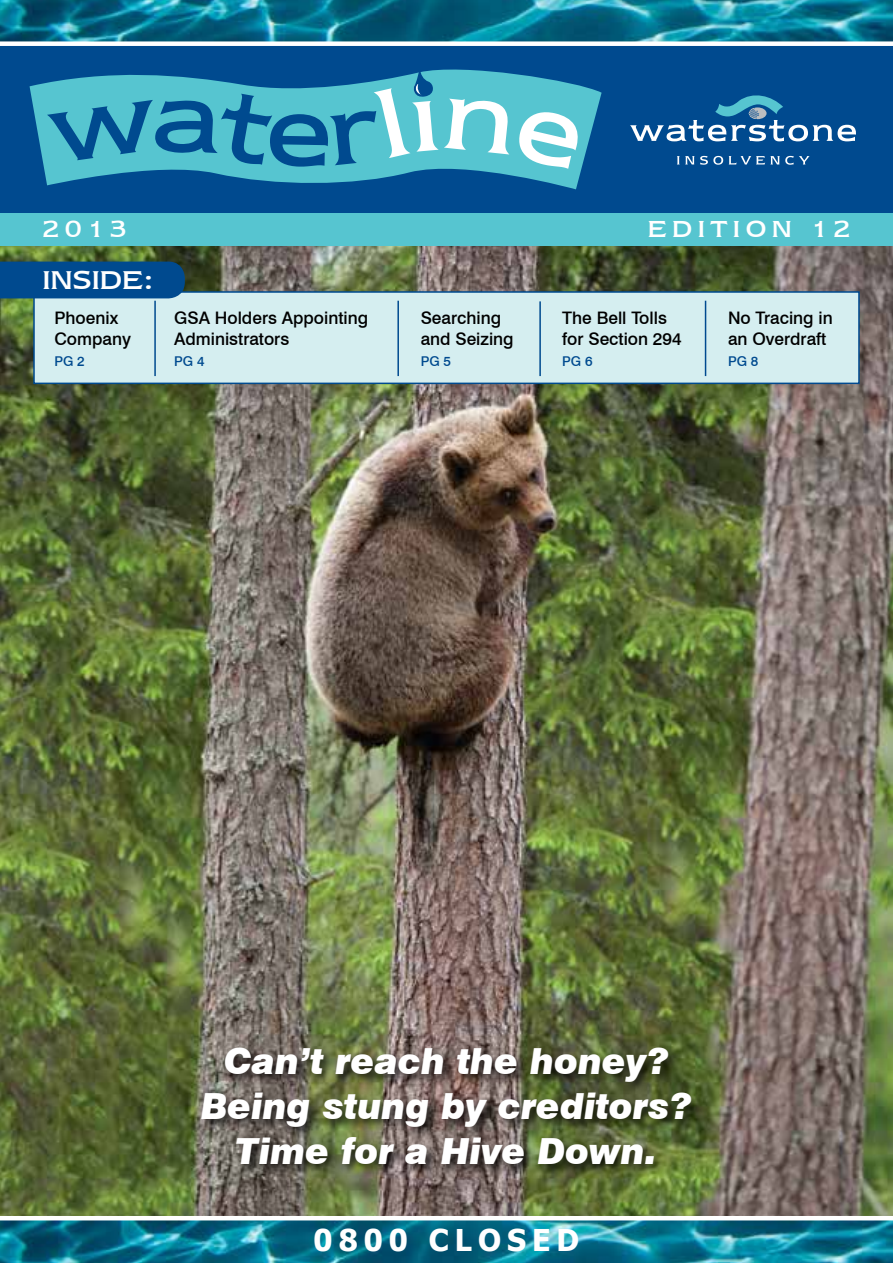
<style>
.page{position:relative;width:893px;height:1263px;background:#fff}
.page>*{position:absolute;margin:0;border:0;box-sizing:border-box;transform-origin:0 0}
.t1{font:italic 900 36px/45px "Swiss 721 BT";color:#fff;text-align:center}
.t2{font:700 30px "Tahoma";letter-spacing:.2em;color:#fff}
.t3{font:30px "Newtext IT Cby BT";color:#fff}
.t4{font:27px "Newtext IT Cby BT";letter-spacing:.2em;color:#fff}
.t5{font:500 17.25px/21px "Swiss 721 BT";color:#000}
.t6{font:500 13.5px "Swiss 721 BT";color:#004a8f}
</style>
<div class="page">
<img style="left:0;top:245px;width:893px;height:971px">
<div style="left:0;top:40px;width:893px;height:195px;background:#004a8f"></div>
<img style="left:0;top:0;width:893px;height:41px">
<div style="left:0;top:41px;width:893px;height:5px;background:#fff"></div>
<svg style="left:677px;top:156px;width:46px;height:9px"></svg>
<svg style="left:729px;top:156px;width:81px;height:9px"></svg>
<svg style="left:630px;top:95px;width:226px;height:46px"></svg>
<svg style="left:30px;top:73px;width:572px;height:116px"></svg>
<svg style="left:519px;top:112px;width:60px;height:57px;background:#ace2e8"></svg>
<svg style="left:47px;top:69px;width:462px;height:98px"></svg>
<div style="left:0;top:213px;width:893px;height:32px;background:#56c5d0"></div>
<img style="left:0;top:1220px;width:893px;height:43px">
<div style="left:33px;top:291px;width:827px;height:93px;background:#d5eef0;border:2px solid #004a8f"></div>
<div style="left:0;top:262px;width:185px;height:36px;background:#004a8f"></div>
<hr style="left:154px;top:301px;width:2px;height:75px;background:#004a8f">
<hr style="left:397px;top:301px;width:2px;height:75px;background:#004a8f">
<hr style="left:539px;top:301px;width:2px;height:75px;background:#004a8f">
<div style="left:197px;top:1046px;width:506px;height:131px;background:#000;opacity:.75"></div>
<hr style="left:705px;top:301px;width:1px;height:75px;background:#004a8f">
<h3 class="t4" style="left:43px;top:214px;width:86px">2013</h3>
<h2 class="t3" style="left:43px;top:263px;width:112px">INSIDE:</h2>
<p class="t5" style="left:54px;top:308px;width:78px">Phoenix<br>Company</p>
<p class="t6" style="left:54px;top:353px;width:32px">PG 2</p>
<p class="t5" style="left:174px;top:308px;width:196px">GSA Holders Appointing<br>Administrators</p>
<p class="t6" style="left:174px;top:353px;width:32px">PG 4</p>
<p class="t5" style="left:421px;top:308px;width:94px">Searching and Seizing</p>
<p class="t6" style="left:421px;top:353px;width:32px">PG 5</p>
<h3 class="t4" style="left:648px;top:214px;width:204px">EDITION 12</h3>
<p class="t5" style="left:562px;top:308px;width:121px">The Bell Tolls for Section 294</p>
<p class="t6" style="left:562px;top:353px;width:32px">PG 6</p>
<p class="t5" style="left:728px;top:308px;width:106px">No Tracing in an Overdraft</p>
<p class="t6" style="left:728px;top:353px;width:32px">PG 8</p>
<h1 class="t1" style="left:201px;top:1039px;width:493px">Can’t reach the honey?<br>Being stung by creditors?<br>Time for a Hive Down.</h1>
<h2 class="t2" style="left:314px;top:1219px;width:267px">0800 CLOSED</h2>
</div>
